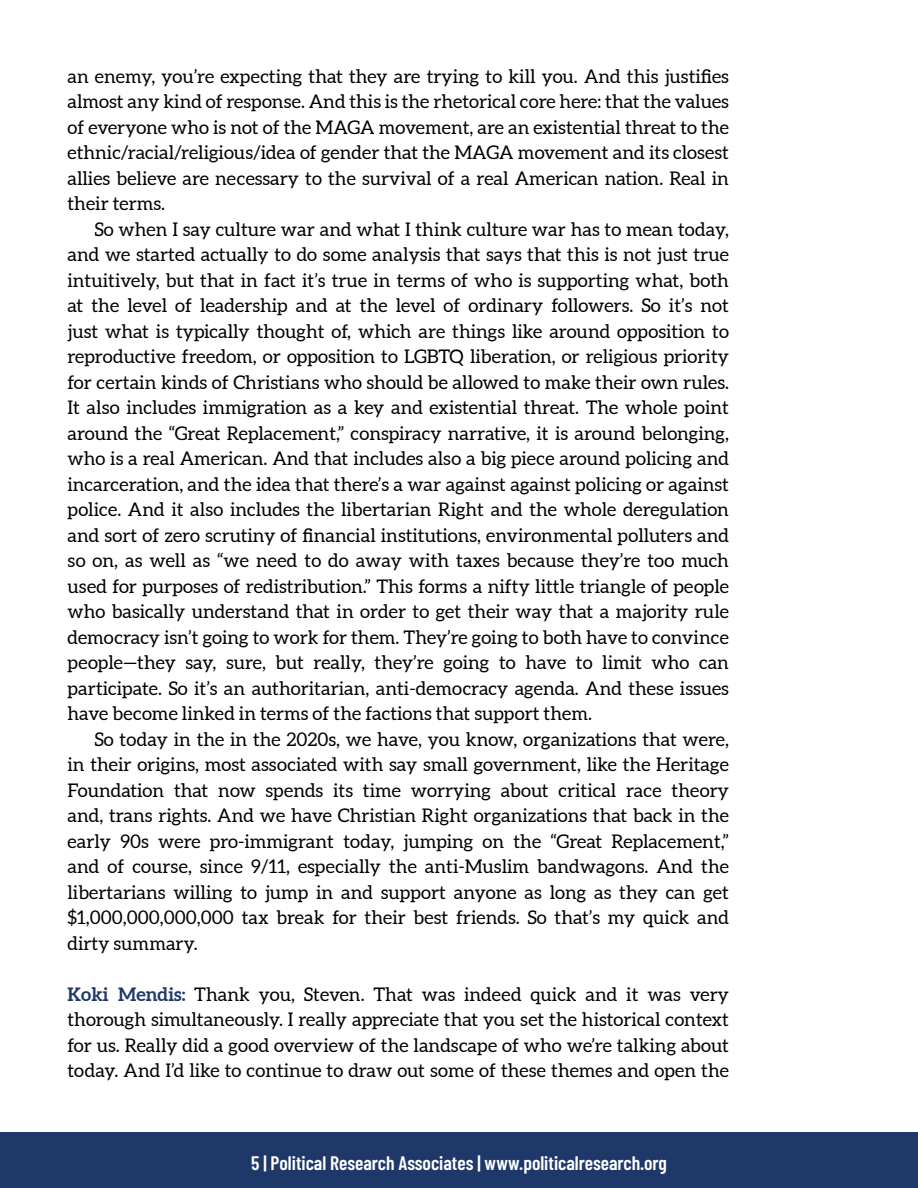
<style>
.page{position:relative;width:918px;height:1188px;background:#fff}
.page>*{position:absolute;margin:0;border:0;box-sizing:border-box;transform-origin:0 0}
.t1{font:600 19.5px "Barlow Condensed";color:#fff}
.Body{font:18.75px/25.5px "Aleo";color:#000;text-align:justify}
.FP{font:18.75px/25.5px "Aleo";color:#000;text-align:justify}
.s1{font-weight:700;color:#1e3869}
</style>
<div class="page">
<div style="left:0;top:1133px;width:918px;height:55px;background:#1e3869"></div>
<p class="Body" style="left:68px;top:64px;width:663px">an enemy, you’re expecting that they are trying to kill you. And this justifies almost any kind of response. And this is the rhetorical core here: that the values of everyone who is not of the MAGA movement, are an existential threat to the ethnic/racial/religious/idea of gender that the MAGA movement and its closest allies believe are necessary to the survival of a real American nation. Real in their terms.</p>
<p class="Body" style="left:68px;top:217px;width:663px;text-indent:27px">So when I say culture war and what I think culture war has to mean today, and we started actually to do some analysis that says that this is not just true intuitively, but that in fact it’s true in terms of who is supporting what, both at the level of leadership and at the level of ordinary followers. So it’s not just what is typically thought of, which are things like around opposition to reproductive freedom, or opposition to LGBTQ liberation, or religious priority for certain kinds of Christians who should be allowed to make their own rules.<br>It also includes immigration as a key and existential threat. The whole point around the “Great Replacement,” conspiracy narrative, it is around belonging, who is a real American. And that includes also a big piece around policing and incarceration, and the idea that there’s a war against against policing or against police. And it also includes the libertarian Right and the whole deregulation and sort of zero scrutiny of financial institutions, environmental polluters and so on, as well as “we need to do away with taxes because they’re too much used for purposes of redistribution.” This forms a nifty little triangle of people who basically understand that in order to get their way that a majority rule democracy isn’t going to work for them. They’re going to both have to convince people—they say, sure, but really, they’re going to have to limit who can participate. So it’s an authoritarian, anti-democracy agenda. And these issues have become linked in terms of the factions that support them.</p>
<p class="Body" style="left:68px;top:727px;width:663px;text-indent:27px">So today in the in the 2020s, we have, you know, organizations that were, in their origins, most associated with say small government, like the Heritage Foundation that now spends its time worrying about critical race theory and, trans rights. And we have Christian Right organizations that back in the early 90s were pro-immigrant today, jumping on the “Great Replacement,” and of course, since 9/11, especially the anti-Muslim bandwagons. And the libertarians willing to jump in and support anyone as long as they can get $1,000,000,000,000 tax break for their best friends. So that’s my quick and dirty summary.</p>
<p class="FP" style="left:68px;top:982px;width:663px"><span class="s1">Koki Mendis:</span> Thank you, Steven. That was indeed quick and it was very thorough simultaneously. I really appreciate that you set the historical context for us. Really did a good overview of the landscape of who we’re talking about today. And I’d like to continue to draw out some of these themes and open the</p>
<p class="t1" style="left:251px;top:1149px;width:417px">5 | Political Research Associates | www.politicalresearch.org</p>
</div>
